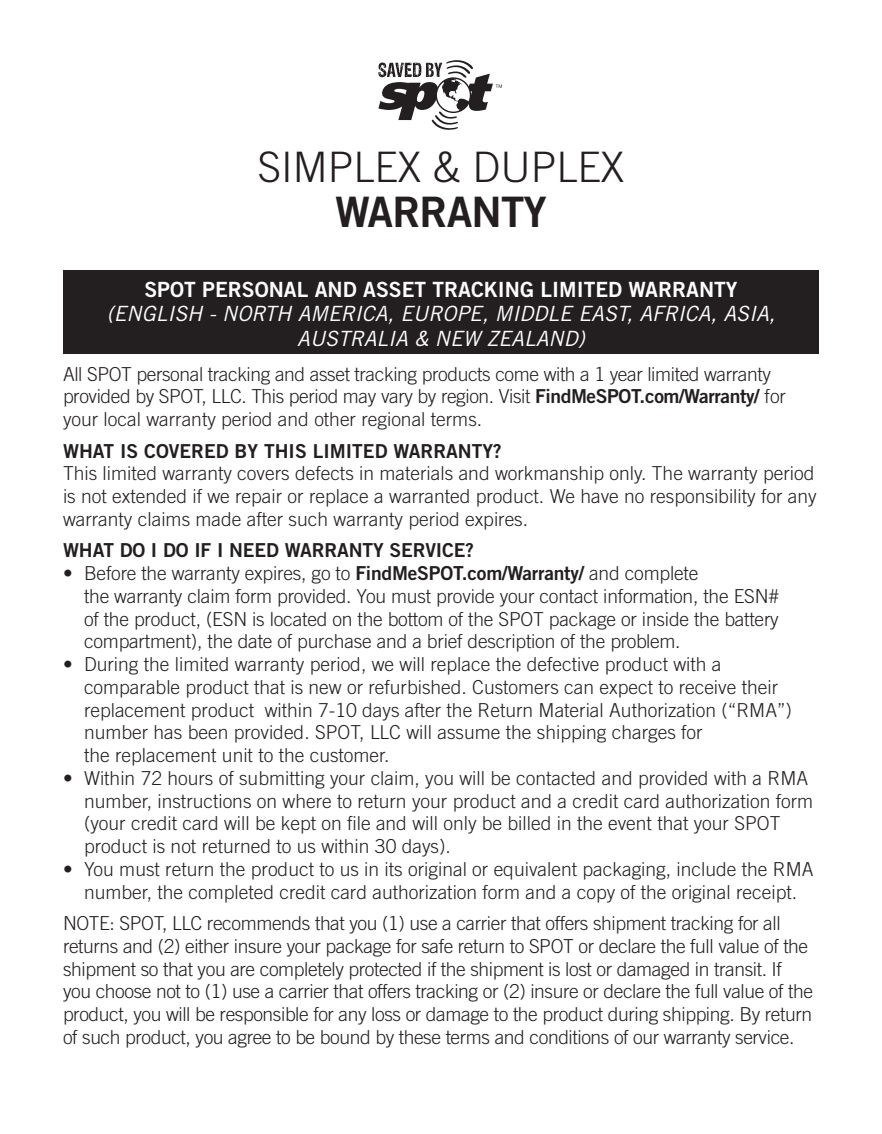
<style>
.page{position:relative;width:882px;height:1134px;background:#fff}
.page>*{position:absolute;margin:0;border:0;box-sizing:border-box;transform-origin:0 0}
.t1{font:300 42px "Trade Gothic";color:#231f20}
.t2{font:42px "Trade Gothic LT Std Bd 2";letter-spacing:-.02em;color:#231f20}
.t3{font:italic 21px/24.5px "Trade Gothic";color:#fff;text-align:center}
.t4{font:21px "Trade Gothic Bold Two";color:#fff}
.t5{font:300 19.25px/22.8px "Trade Gothic";letter-spacing:-.01em;color:#231f20}
.t6{font:19.25px "Trade Gothic Bold Two";color:#231f20}
.s1{font-family:"Trade Gothic Bold Two";font-weight:400}
</style>
<div class="page">
<div style="left:63px;top:270px;width:756px;height:84px;background:#231f20"></div>
<svg style="left:378px;top:60px;width:124px;height:70px"></svg>
<p class="t1" style="left:258px;top:142px;width:368px">SIMPLEX &amp; DUPLEX</p>
<p class="t2" style="left:335px;top:186px;width:213px">WARRANTY</p>
<p class="t4" style="left:144px;top:276px;width:595px">SPOT PERSONAL AND ASSET TRACKING LIMITED WARRANTY</p>
<p class="t3" style="left:107px;top:301px;width:670px">(ENGLISH - NORTH AMERICA, EUROPE, MIDDLE EAST, AFRICA, ASIA,<br>AUSTRALIA &amp; NEW ZEALAND)</p>
<p class="t5" style="left:63px;top:362px;width:725px">All SPOT personal tracking and asset tracking products come with a 1 year limited warranty provided by SPOT, LLC. This period may vary by region. Visit <span class="s1">FindMeSPOT.com/Warranty/</span> for your local warranty period and other regional terms.</p>
<p class="t6" style="left:63px;top:439px;width:440px">WHAT IS COVERED BY THIS LIMITED WARRANTY?</p>
<p class="t5" style="left:63px;top:462px;width:755px;text-align:justify">This limited warranty covers defects in materials and workmanship only. The warranty period is not extended if we repair or replace a warranted product. We have no responsibility for any warranty claims made after such warranty period expires.</p>
<p class="t6" style="left:63px;top:539px;width:413px">WHAT DO I DO IF I NEED WARRANTY SERVICE?</p>
<p class="t5" style="left:84px;top:562px;width:697px;text-indent:-21px">• Before the warranty expires, go to <span class="s1">FindMeSPOT.com/Warranty/</span> and complete<br>the warranty claim form provided. You must provide your contact information, the ESN# of the product, (ESN is located on the bottom of the SPOT package or inside the battery compartment), the date of purchase and a brief description of the problem.</p>
<p class="t5" style="left:84px;top:653px;width:710px;text-indent:-21px">• During the limited warranty period, we will replace the defective product with a comparable product that is new or refurbished. Customers can expect to receive their replacement product within 7-10 days after the Return Material Authorization (“RMA”) number has been provided. SPOT, LLC will assume the shipping charges for<br>the replacement unit to the customer.</p>
<p class="t5" style="left:84px;top:767px;width:731px;text-indent:-21px">• Within 72 hours of submitting your claim, you will be contacted and provided with a RMA number, instructions on where to return your product and a credit card authorization form (your credit card will be kept on file and will only be billed in the event that your SPOT product is not returned to us within 30 days).</p>
<p class="t5" style="left:63px;top:858px;width:752px;text-align:center">• You must return the product to us in its original or equivalent packaging, include the RMA number, the completed credit card authorization form and a copy of the original receipt.</p>
<p class="t5" style="left:63px;top:912px;width:752px">NOTE: SPOT, LLC recommends that you (1) use a carrier that offers shipment tracking for all returns and (2) either insure your package for safe return to SPOT or declare the full value of the shipment so that you are completely protected if the shipment is lost or damaged in transit. If you choose not to (1) use a carrier that offers tracking or (2) insure or declare the full value of the product, you will be responsible for any loss or damage to the product during shipping. By return of such product, you agree to be bound by these terms and conditions of our warranty service.</p>
</div>
